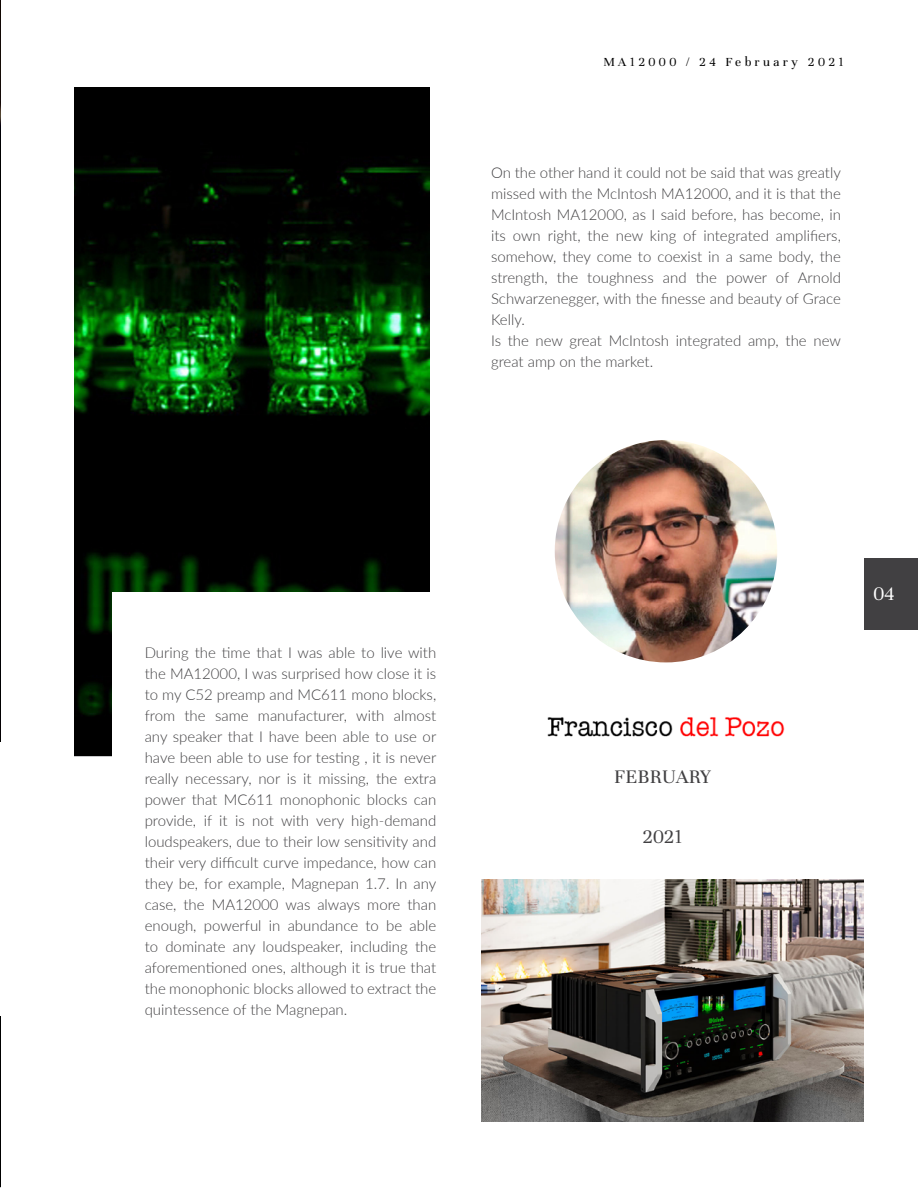
<style>
.page{position:relative;width:918px;height:1188px;background:#fff}
.page>*{position:absolute;margin:0;border:0;box-sizing:border-box;transform-origin:0 0}
.t1{font:21px "Unna";letter-spacing:.01em;color:#414042}
.t2{font:21px "Unna";color:#fff}
.t3{font:300 15px/21px "Lato";color:#414042;text-align:justify}
.t4{font:13.5px "Unna";letter-spacing:.25em;color:#000}
</style>
<div class="page">
<img style="left:74px;top:87px;width:356px;height:668px">
<div style="left:112px;top:593px;width:414px;height:423px;background:#fff"></div>
<hr style="left:0;top:0;width:1px;height:1188px;background:#c7c8ca">
<img style="left:0;top:0;width:1px;height:1187px">
<div style="left:0;top:742px;width:14px;height:274px;background:#fff"></div>
<div style="left:864px;top:558px;width:54px;height:72px;background:#414042"></div>
<img style="left:555px;top:440px;width:222px;height:222px;border-radius:111px">
<img style="left:547px;top:717px;width:238px;height:20px">
<img style="left:482px;top:879px;width:382px;height:242px">
<p class="t4" style="left:603px;top:52px;width:242px">MA12000 / 24 February 2021</p>
<p class="t3" style="left:491px;top:162px;width:351px;text-align:left">On the other hand it could not be said that was greatly missed with the McIntosh MA12000, and it is that the McIntosh MA12000, as I said before, has become, in its own right, the new king of integrated amplifiers, somehow, they come to coexist in a same body, the strength, the toughness and the power of Arnold Schwarzenegger, with the finesse and beauty of Grace Kelly.<br>Is the new great McIntosh integrated amp, the new great amp on the market.</p>
<p class="t3" style="left:145px;top:641px;width:293px">During the time that I was able to live with the MA12000, I was surprised how close it is to my C52 preamp and MC611 mono blocks, from the same manufacturer, with almost any speaker that I have been able to use or have been able to use for testing , it is never really necessary, nor is it missing, the extra power that MC611 monophonic blocks can provide, if it is not with very high-demand loudspeakers, due to their low sensitivity and their very difficult curve impedance, how can they be, for example, Magnepan 1.7. In any case, the MA12000 was always more than enough, powerful in abundance to be able to dominate any loudspeaker, including the aforementioned ones, although it is true that the monophonic blocks allowed to extract the quintessence of the Magnepan.</p>
<h1 class="t1" style="left:614px;top:762px;width:98px">FEBRUARY</h1>
<h1 class="t1" style="left:642px;top:822px;width:42px">2021</h1>
<h1 class="t2" style="left:874px;top:578px;width:22px">04</h1>
</div>
